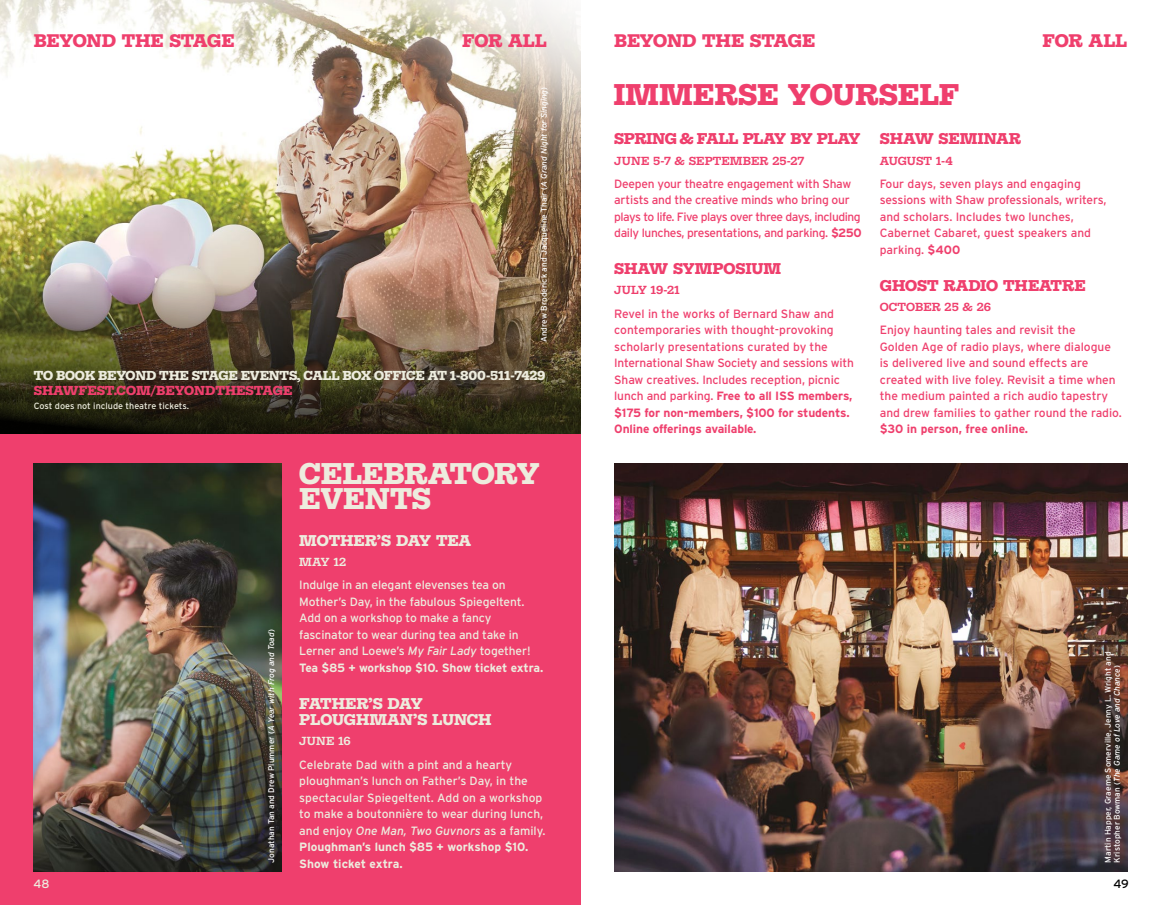
<style>
.page{position:relative;width:1161px;height:905px;background:#fff}
.page>*{position:absolute;margin:0;border:0;box-sizing:border-box;transform-origin:0 0}
.t1{font:900 34.5px/25.5px "Equitan Slab";letter-spacing:-.01em;color:#edecde}
.t2{font:900 34.5px "Equitan Slab";letter-spacing:-.005em;color:#ef3f6d}
.t3{font:900 21px "Equitan Slab";letter-spacing:-.01em;color:#ef3f6d}
.t4{font:900 18px "Equitan Slab";letter-spacing:-.01em;color:#ef3f6d}
.t5{font:900 18px/16.5px "Equitan Slab";letter-spacing:-.005em;color:#edecde}
.t6{font:900 15px "Equitan Slab";letter-spacing:-.015em;color:#edecde}
.t7{font:900 15px "Equitan Slab";color:#ef3f6d}
.t8{font:700 13.5px "Equitan Slab";color:#ef3f6d}
.t9{font:700 13.5px "Equitan Slab";letter-spacing:.01em;color:#edecde}
.t10{font:12px/16.5px "Interstate";letter-spacing:-.01em;color:#ef3f6d}
.t11{font:12px/16.5px "Interstate";letter-spacing:-.01em;color:#edecde}
.t12{font:12px/16.5px "Interstate";letter-spacing:-.03em;color:#ef3f6d}
.t13{font:700 12px "Interstate";color:#ef3f6d}
.t14{font:12px "Interstate";color:#000}
.t15{font:9px "Interstate";color:#edecde}
.t16{font:8.25px/9px "Interstate";color:#fff}
.s1{font-style:italic}
.s2{font-weight:700}
</style>
<div class="page">
<div style="left:0;top:433px;width:580px;height:471px;background:#ef3f6d"></div>
<img style="left:34px;top:463px;width:247px;height:408px">
<img style="left:614px;top:463px;width:513px;height:408px">
<img style="left:0;top:0;width:580px;height:131px">
<img style="left:0;top:131px;width:580px;height:302px">
<h2 class="t3" style="left:34px;top:29px;width:202px">BEYOND THE STAGE</h2>
<h2 class="t3" style="left:462px;top:29px;width:86px">FOR ALL</h2>
<h2 class="t3" style="left:614px;top:29px;width:202px">BEYOND THE STAGE</h2>
<h2 class="t3" style="left:1043px;top:29px;width:86px">FOR ALL</h2>
<p class="t16" style="left:539px;top:342px;width:257px;rotate:-90deg">Andrew Broderick and Jacqueline Thair (<span class="s1">A Grand Night for Singing</span>)</p>
<p class="t6" style="left:34px;top:367px;width:513px">TO BOOK BEYOND THE STAGE EVENTS, CALL BOX OFFICE AT 1-800-511-7429</p>
<p class="t7" style="left:34px;top:382px;width:260px">SHAWFEST.COM/BEYONDTHESTAGE</p>
<p class="t15" style="left:34px;top:401px;width:157px">Cost does not include theatre tickets.</p>
<p class="t16" style="left:267px;top:862px;width:235px;rotate:-90deg">Jonathan Tan and Drew Plummer (<span class="s1">A Year with Frog and Toad</span>)</p>
<h1 class="t1" style="left:299px;top:459px;width:242px">CELEBRATORY<br>EVENTS</h1>
<h3 class="t5" style="left:299px;top:531px;width:174px">MOTHER’S DAY TEA</h3>
<p class="t9" style="left:299px;top:554px;width:48px">MAY 12</p>
<p class="t11" style="left:299px;top:576px;width:246px">Indulge in an elegant elevenses tea on Mother’s Day, in the fabulous Spiegeltent.<br>Add on a workshop to make a fancy fascinator to wear during tea and take in Lerner and Loewe’s <span class="s1">My Fair Lady</span> together!<br><span class="s2">Tea $85 + workshop $10. Show ticket extra.</span></p>
<h3 class="t5" style="left:299px;top:694px;width:194px">FATHER’S DAY<br>PLOUGHMAN’S LUNCH</h3>
<p class="t9" style="left:299px;top:733px;width:53px">JUNE 16</p>
<p class="t11" style="left:299px;top:756px;width:248px">Celebrate Dad with a pint and a hearty ploughman’s lunch on Father’s Day, in the spectacular Spiegeltent. Add on a workshop to make a boutonnière to wear during lunch, and enjoy <span class="s1">One Man, Two Guvnors</span> as a family.<br><span class="s2">Ploughman’s lunch $85 + workshop $10.<br>Show ticket extra.</span></p>
<h1 class="t2" style="left:613px;top:74px;width:347px">IMMERSE YOURSELF</h1>
<h3 class="t4" style="left:614px;top:128px;width:248px">SPRING &amp; FALL PLAY BY PLAY</h3>
<p class="t8" style="left:614px;top:153px;width:192px">JUNE 5-7 &amp; SEPTEMBER 25-27</p>
<p class="t12" style="left:614px;top:175px;width:249px">Deepen your theatre engagement with Shaw artists and the creative minds who bring our plays to life. Five plays over three days, including daily lunches, presentations, and parking. <span class="s2">$250</span></p>
<h3 class="t4" style="left:614px;top:258px;width:169px">SHAW SYMPOSIUM</h3>
<p class="t8" style="left:614px;top:282px;width:67px">JULY 19-21</p>
<p class="t10" style="left:614px;top:305px;width:241px">Revel in the works of Bernard Shaw and contemporaries with thought-provoking scholarly presentations curated by the International Shaw Society and sessions with Shaw creatives. Includes reception, picnic lunch and parking. <span class="s2">Free to all ISS members, $175 for non-members, $100 for students.<br>Online offerings available.</span></p>
<h3 class="t4" style="left:880px;top:128px;width:143px">SHAW SEMINAR</h3>
<p class="t8" style="left:880px;top:153px;width:75px">AUGUST 1-4</p>
<p class="t10" style="left:880px;top:175px;width:228px">Four days, seven plays and engaging sessions with Shaw professionals, writers, and scholars. Includes two lunches, Cabernet Cabaret, guest speakers and parking. <span class="s2">$400</span></p>
<h3 class="t4" style="left:880px;top:275px;width:207px">GHOST RADIO THEATRE</h3>
<p class="t8" style="left:880px;top:299px;width:113px">OCTOBER 25 &amp; 26</p>
<p class="t10" style="left:880px;top:321px;width:244px">Enjoy haunting tales and revisit the<br>Golden Age of radio plays, where dialogue is delivered live and sound effects are created with live foley. Revisit a time when the medium painted a rich audio tapestry and drew families to gather round the radio.</p>
<p class="t13" style="left:880px;top:422px;width:150px">$30 in person, free online.</p>
<p class="t16" style="left:1104px;top:862px;width:212px;rotate:-90deg">Martin Happer, Graeme Somerville, Jenny L. Wright and<br>Kristopher Bowman (<span class="s1">The Game of Love and Chance</span>)</p>
<p class="t11" style="left:33px;top:875px;width:17px">48</p>
<p class="t14" style="left:1114px;top:877px;width:17px">49</p>
</div>
